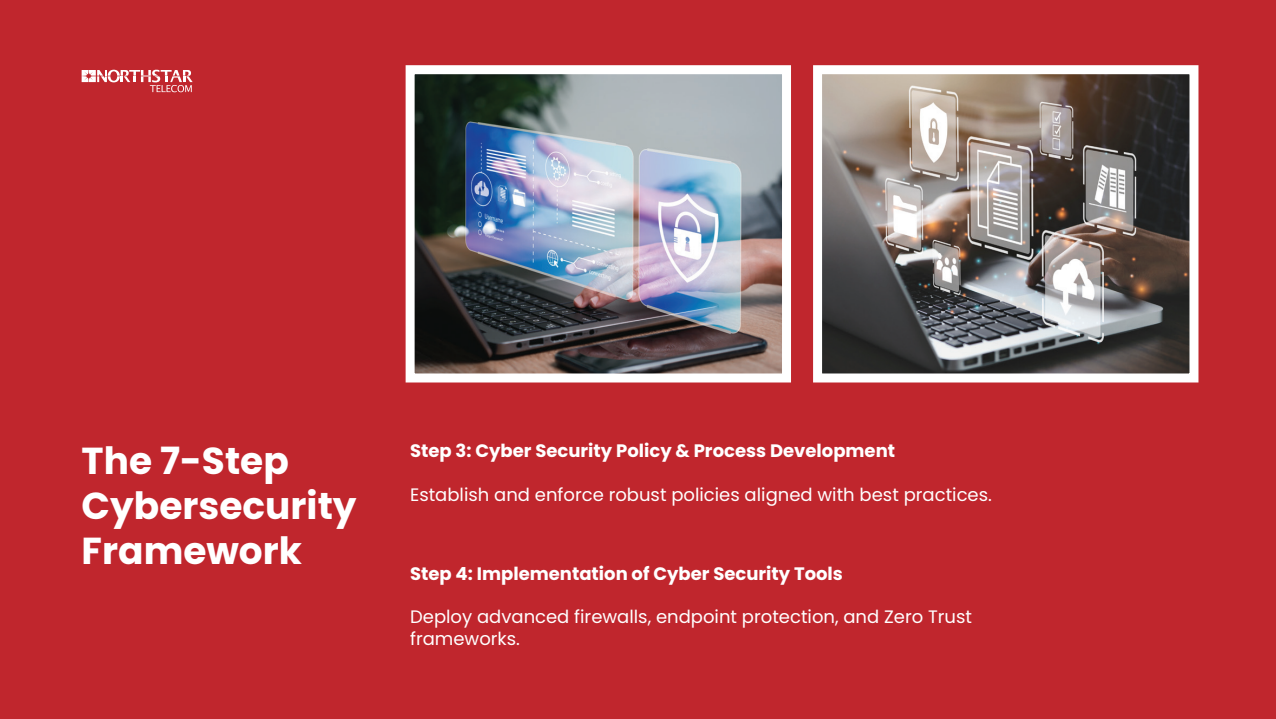
<style>
.page{position:relative;width:1276px;height:719px;background:#fff}
.page>*{position:absolute;margin:0;border:0;box-sizing:border-box;transform-origin:0 0}
.t1{font:700 37.5px/45px "Poppins";color:#fff}
.t2{font:18px/21.6px "Poppins";color:#fff}
.t3{font:700 18px "Poppins";color:#fff}
</style>
<div class="page">
<div style="left:0;top:0;width:1276px;height:718px;background:#c0262d"></div>
<svg style="left:82px;top:70px;width:111px;height:22px"></svg>
<img style="left:415px;top:75px;width:366px;height:297px">
<img style="left:823px;top:75px;width:365px;height:297px">
<div style="left:813px;top:65px;width:385px;height:317px;border:9px solid #fff"></div>
<div style="left:405px;top:65px;width:386px;height:317px;border:9px solid #fff"></div>
<h1 class="t1" style="left:82px;top:438px;width:276px">The 7-Step<br>Cybersecurity<br>Framework</h1>
<p class="t3" style="left:410px;top:440px;width:486px">Step 3: Cyber Security Policy &amp; Process Development</p>
<p class="t2" style="left:410px;top:483px;width:583px">Establish and enforce robust policies aligned with best practices.</p>
<p class="t3" style="left:410px;top:563px;width:434px">Step 4: Implementation of Cyber Security Tools</p>
<p class="t2" style="left:410px;top:606px;width:563px">Deploy advanced firewalls, endpoint protection, and Zero Trust frameworks.</p>
</div>
